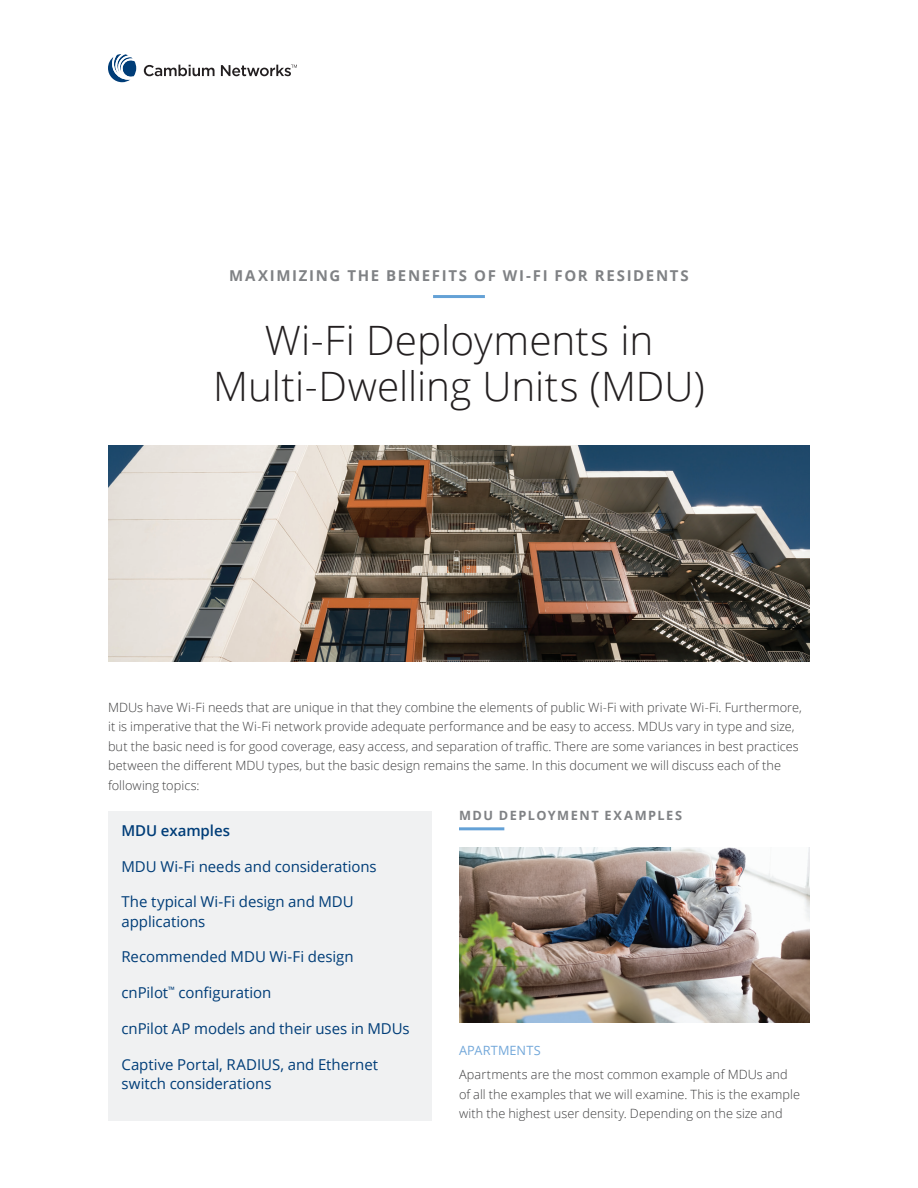
<style>
.page{position:relative;width:918px;height:1188px;background:#fff}
.page>*{position:absolute;margin:0;border:0;box-sizing:border-box;transform-origin:0 0}
.t1{font:300 40.5px/45.9px "Open Sans";color:#231f20;text-align:center}
.t2{font:15px/19.5px "Open Sans";letter-spacing:-.005em;color:#003d78}
.t3{font:700 15px "Open Sans";letter-spacing:.115em;color:#808285}
.t4{font:600 15px "Open Sans";letter-spacing:-.005em;color:#003d78}
.t5{font:300 12.75px/19.5px "Open Sans";letter-spacing:.005em;color:#3e3e3f}
.t6{font:700 12.75px "Open Sans";letter-spacing:.115em;color:#808285}
.t7{font:12.75px "Open Sans";letter-spacing:.015em;color:#73a8da}
</style>
<div class="page">
<img style="left:459px;top:847px;width:351px;height:176px">
<div style="left:108px;top:811px;width:324px;height:309px;background:#f0f1f2"></div>
<img style="left:108px;top:446px;width:702px;height:216px">
<svg style="left:144px;top:65px;width:71px;height:11px"></svg>
<svg style="left:221px;top:65px;width:76px;height:11px"></svg>
<svg style="left:108px;top:54px;width:28px;height:28px"></svg>
<hr style="left:433px;top:295px;width:52px;height:3px;background:#64a1d6">
<hr style="left:459px;top:827px;width:45px;height:3px;background:#64a1d6">
<p class="t3" style="left:229px;top:265px;width:461px">MAXIMIZING THE BENEFITS OF WI-FI FOR RESIDENTS</p>
<h1 class="t1" style="left:213px;top:316px;width:493px">Wi-Fi Deployments in<br>Multi-Dwelling Units (MDU)</h1>
<p class="t5" style="left:108px;top:697px;width:695px">MDUs have Wi-Fi needs that are unique in that they combine the elements of public Wi-Fi with private Wi-Fi. Furthermore, it is imperative that the Wi-Fi network provide adequate performance and be easy to access. MDUs vary in type and size, but the basic need is for good coverage, easy access, and separation of traffic. There are some variances in best practices between the different MDU types, but the basic design remains the same. In this document we will discuss each of the following topics:</p>
<p class="t6" style="left:459px;top:807px;width:225px">MDU DEPLOYMENT EXAMPLES</p>
<p class="t4" style="left:122px;top:820px;width:110px">MDU examples</p>
<p class="t2" style="left:122px;top:856px;width:257px">MDU Wi-Fi needs and considerations</p>
<p class="t2" style="left:122px;top:892px;width:234px">The typical Wi-Fi design and MDU applications</p>
<p class="t2" style="left:122px;top:947px;width:234px">Recommended MDU Wi-Fi design</p>
<p class="t2" style="left:122px;top:983px;width:151px">cnPilot<sup>™</sup> configuration</p>
<p class="t2" style="left:121px;top:1018px;width:290px">cnPilot AP models and their uses in MDUs</p>
<p class="t2" style="left:121px;top:1054px;width:258px">Captive Portal, RADIUS, and Ethernet switch considerations</p>
<p class="t7" style="left:459px;top:1042px;width:83px">APARTMENTS</p>
<p class="t5" style="left:459px;top:1064px;width:343px">Apartments are the most common example of MDUs and of all the examples that we will examine. This is the example with the highest user density. Depending on the size and</p>
</div>
